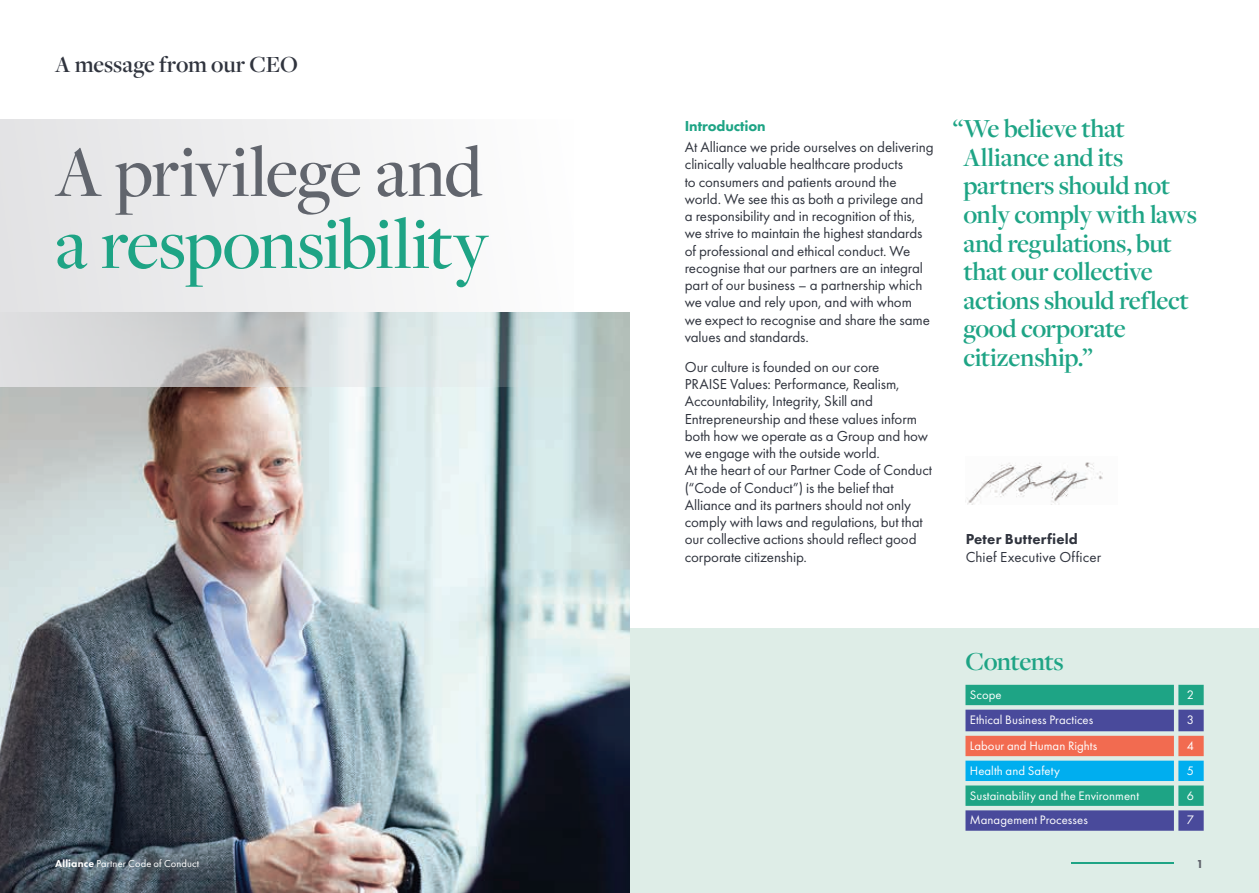
<style>
.page{position:relative;width:1259px;height:893px;background:#fff}
.page>*{position:absolute;margin:0;border:0;box-sizing:border-box;transform-origin:0 0}
.t1{font:500 75px "Freight Disp Pro";letter-spacing:-.015em;color:#1ea485}
.t2{font:500 75px "Freight Disp Pro";letter-spacing:-.02em;color:#61656d}
.t3{font:600 27px/28.5px "Freight Disp Pro";letter-spacing:-.02em;color:#1ea485}
.t4{font:600 24px "Freight Disp Pro";letter-spacing:-.005em;color:#30343e}
.t5{font:15px/17.2px "Futura PT";letter-spacing:-.01em;color:#30343e}
.t6{font:15px "Futura PT";letter-spacing:.01em;color:#30343e}
.t7{font:800 15px "Futura PT";letter-spacing:.01em;color:#30343e}
.t8{font:800 15px "Futura PT";letter-spacing:-.01em;color:#1ea485}
.t9{font:12.75px "Futura PT";letter-spacing:.005em;color:#fff}
.t10{font:800 12px "Futura PT";color:#61656d}
.t11{font:10.5px "Futura PT";letter-spacing:.01em;color:#fff}
.s1{font-weight:800}
</style>
<div class="page">
<img style="left:965px;top:462px;width:138px;height:43px">
<div style="left:629px;top:628px;width:630px;height:265px;background:#deede7"></div>
<img style="left:0;top:313px;width:629px;height:580px">
<svg style="left:0;top:119px;width:574px;height:268px;fill:#ebeced"></svg>
<svg style="left:965px;top:685px;width:238px;height:146px"></svg>
<hr style="left:1071px;top:863px;width:103px;height:1px;background:#1ea485">
<h3 class="t4" style="left:55px;top:48px;width:244px">A message from our CEO</h3>
<h1 class="t2" style="left:55px;top:123px;width:428px">A privilege and</h1>
<h1 class="t1" style="left:55px;top:195px;width:434px">a responsibility</h1>
<p class="t8" style="left:685px;top:116px;width:82px">Introduction</p>
<p class="t5" style="left:685px;top:138px;width:250px">At Alliance we pride ourselves on delivering clinically valuable healthcare products<br>to consumers and patients around the world. We see this as both a privilege and a responsibility and in recognition of this, we strive to maintain the highest standards of professional and ethical conduct. We recognise that our partners are an integral part of our business – a partnership which we value and rely upon, and with whom<br>we expect to recognise and share the same values and standards.</p>
<p class="t5" style="left:685px;top:358px;width:249px">Our culture is founded on our core<br>PRAISE Values: Performance, Realism, Accountability, Integrity, Skill and Entrepreneurship and these values inform both how we operate as a Group and how we engage with the outside world.<br>At the heart of our Partner Code of Conduct (“Code of Conduct”) is the belief that Alliance and its partners should not only comply with laws and regulations, but that our collective actions should reflect good corporate citizenship.</p>
<h2 class="t3" style="left:963px;top:114px;width:235px;text-indent:-11px">“We believe that<br>Alliance and its partners should not only comply with laws and regulations, but that our collective actions should reflect good corporate citizenship.”</h2>
<p class="t7" style="left:965px;top:530px;width:114px">Peter Butterfield</p>
<p class="t6" style="left:965px;top:548px;width:137px">Chief Executive Officer</p>
<h2 class="t3" style="left:965px;top:647px;width:100px">Contents</h2>
<p class="t9" style="left:969px;top:687px;width:34px">Scope</p>
<p class="t9" style="left:1187px;top:687px;width:9px">2</p>
<p class="t9" style="left:969px;top:712px;width:125px">Ethical Business Practices</p>
<p class="t9" style="left:1187px;top:712px;width:9px">3</p>
<p class="t9" style="left:969px;top:738px;width:129px">Labour and Human Rights</p>
<p class="t9" style="left:1187px;top:738px;width:9px">4</p>
<p class="t9" style="left:969px;top:763px;width:92px">Health and Safety</p>
<p class="t9" style="left:1187px;top:763px;width:9px">5</p>
<p class="t9" style="left:969px;top:788px;width:171px">Sustainability and the Environment</p>
<p class="t9" style="left:1187px;top:788px;width:9px">6</p>
<p class="t9" style="left:969px;top:812px;width:120px">Management Processes</p>
<p class="t9" style="left:1187px;top:812px;width:9px">7</p>
<p class="t11" style="left:55px;top:857px;width:145px"><span class="s1">Alliance</span> Partner Code of Conduct</p>
<p class="t10" style="left:1196px;top:856px;width:9px">1</p>
</div>
